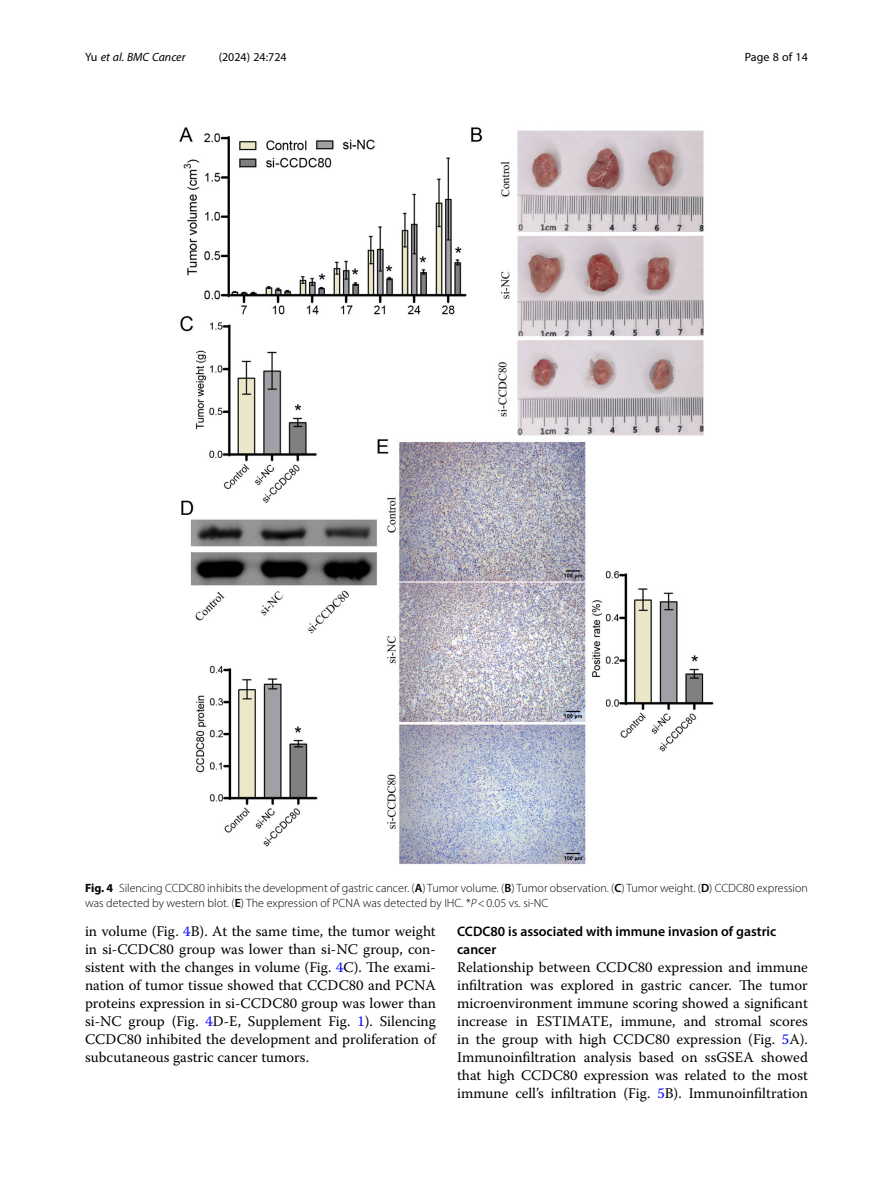
<style>
.page{position:relative;width:893px;height:1191px;background:#fff}
.page>*{position:absolute;margin:0;border:0;box-sizing:border-box;transform-origin:0 0}
.Body_Text{font:14.7px/18px "Warnock Pro";color:#000;text-align:justify}
.Head_2{font:600 13.8px/18px "Myriad Pro";color:#000}
.Figure_Caption{font:300 12px/15px "Myriad Pro";color:#000}
.t1{font:12px "Myriad Pro";color:#000}
.t2{font:italic 12px "Myriad Pro";color:#000}
.s1{font-style:normal}
.s2{font-weight:700}
.s3{font-weight:600}
.s4{font-style:italic}
.s5{color:#00f}
</style>
<div class="page">
<img style="left:179px;top:127px;width:535px;height:738px">
<p class="t2" style="left:85px;top:50px;width:102px"><span class="s1">Yu</span> et al. BMC Cancer</p>
<p class="t1" style="left:219px;top:50px;width:70px">(2024) 24:724</p>
<p class="t1" style="left:745px;top:50px;width:65px">Page 8 of 14</p>
<p class="Figure_Caption" style="left:85px;top:880px;width:724px"><span class="s2">Fig. 4</span> Silencing CCDC80 inhibits the development of gastric cancer. (<span class="s3">A</span>) Tumor volume. (<span class="s3">B</span>) Tumor observation. (<span class="s3">C</span>) Tumor weight. (<span class="s3">D</span>) CCDC80 expression was detected by western blot. (<span class="s3">E</span>) The expression of PCNA was detected by IHC. *<span class="s4">P</span>&lt;0.05 vs. si-NC</p>
<p class="Body_Text" style="left:85px;top:922px;width:352px">in volume (Fig. <span class="s5">4</span>B). At the same time, the tumor weight in si-CCDC80 group was lower than si-NC group, con&shy;sistent with the changes in volume (Fig. <span class="s5">4</span>C). The exami&shy;nation of tumor tissue showed that CCDC80 and PCNA proteins expression in si-CCDC80 group was lower than si-NC group (Fig. <span class="s5">4</span>D-E, Supplement Fig. <span class="s5">1</span>). Silencing CCDC80 inhibited the development and proliferation of subcutaneous gastric cancer tumors.</p>
<p class="Head_2" style="left:457px;top:922px;width:321px">CCDC80 is associated with immune invasion of gastric cancer</p>
<p class="Body_Text" style="left:457px;top:958px;width:352px">Relationship between CCDC80 expression and immune infiltration was explored in gastric cancer. The tumor microenvironment immune scoring showed a significant increase in ESTIMATE, immune, and stromal scores in the group with high CCDC80 expression (Fig. <span class="s5">5</span>A).<br>Immunoinfiltration analysis based on ssGSEA showed that high CCDC80 expression was related to the most immune cell’s infiltration (Fig. <span class="s5">5</span>B). Immunoinfiltration</p>
</div>
